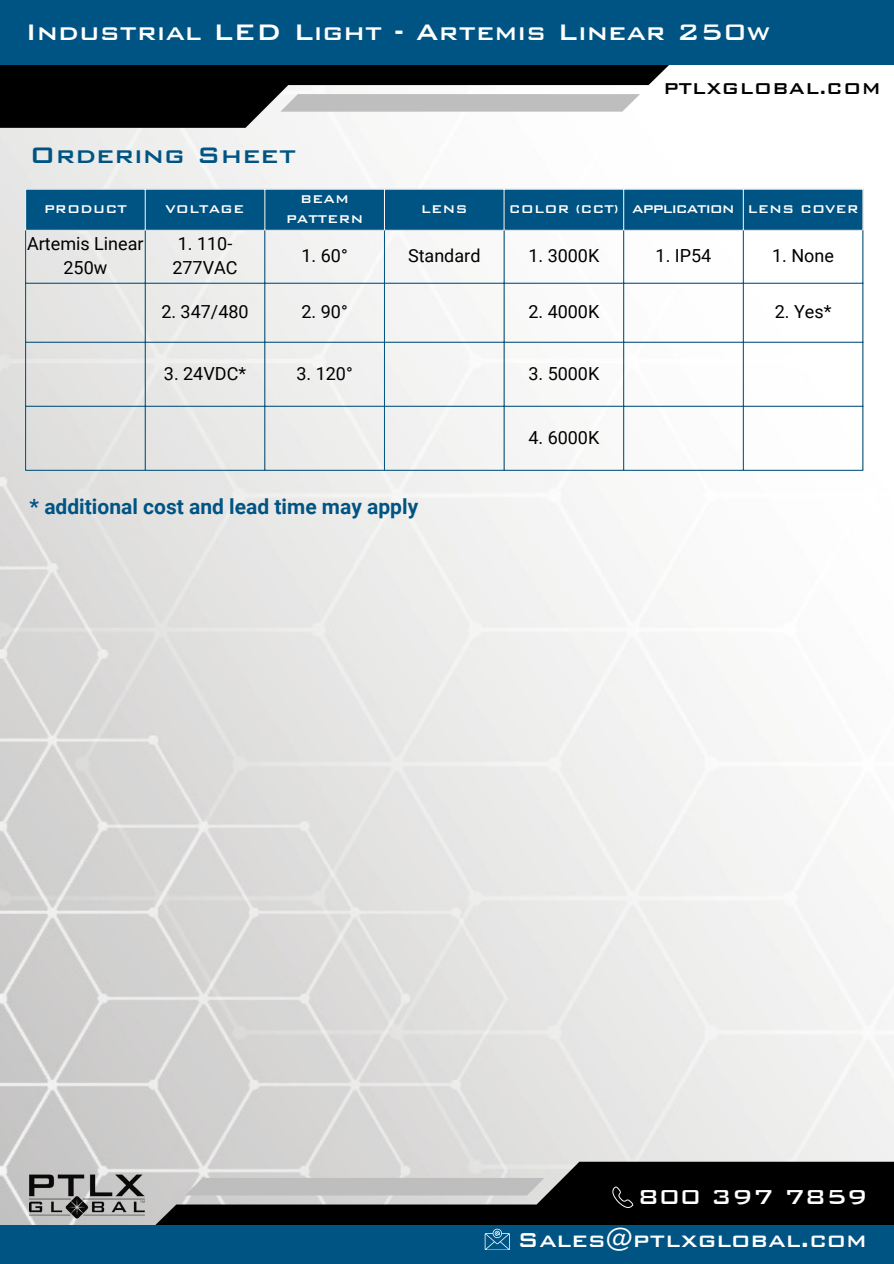
<style>
.page{position:relative;width:894px;height:1264px;background:#fff}
.page>*{position:absolute;margin:0;border:0;box-sizing:border-box;transform-origin:0 0}
.t1{font:500 30px "Bank Gothic BT";color:#fff}
.t2{font:500 30px "Bank Gothic BT";color:#005483}
.t3{font:500 27px "Bank Gothic BT";color:#fff}
.t4{font:700 21px "Roboto";color:#005483}
.t5{font:500 21px "Bank Gothic BT";color:#000}
.t6{font:18px/24.8px "Roboto";color:#000;text-align:center}
.t7{font:500 15px/20.2px "Bank Gothic BT";color:#fff;text-align:center}
.t8{font:500 15px "Bank Gothic BT";letter-spacing:-.08em;color:#fff}
</style>
<div class="page">
<img style="left:0;top:127px;width:893px;height:1136px">
<svg style="left:152px;top:1161px;width:741px;height:63px;background:#3f3f3f"></svg>
<div style="left:0;top:1224px;width:893px;height:38px;background:#005483"></div>
<svg style="left:185px;top:1177px;width:359px;height:18px;background:#c0c0c0"></svg>
<div style="left:0;top:27px;width:893px;height:38px;background:#005483"></div>
<svg style="left:0;top:65px;width:669px;height:62px"></svg>
<svg style="left:612px;top:1185px;width:21px;height:22px"></svg>
<div style="left:0;top:0;width:893px;height:38px;background:#005483"></div>
<svg style="left:484px;top:1228px;width:26px;height:21px"></svg>
<img style="left:30px;top:1174px;width:114px;height:43px">
<div style="left:26px;top:190px;width:836px;height:40px;background:#005483"></div>
<hr style="left:25px;top:189px;width:1px;height:41px;background:#fff">
<hr style="left:145px;top:189px;width:1px;height:41px;background:#fff">
<hr style="left:264px;top:189px;width:1px;height:41px;background:#fff">
<hr style="left:384px;top:189px;width:1px;height:41px;background:#fff">
<hr style="left:503px;top:189px;width:1px;height:41px;background:#fff">
<hr style="left:623px;top:189px;width:1px;height:41px;background:#fff">
<hr style="left:742px;top:189px;width:1px;height:41px;background:#fff">
<hr style="left:862px;top:189px;width:1px;height:41px;background:#fff">
<hr style="left:25px;top:189px;width:837px;height:1px;background:#fff">
<hr style="left:25px;top:230px;width:837px;height:1px;background:#fff">
<hr style="left:25px;top:230px;width:1px;height:240px;background:#005483">
<hr style="left:145px;top:230px;width:1px;height:240px;background:#005483">
<hr style="left:264px;top:230px;width:1px;height:240px;background:#005483">
<hr style="left:384px;top:230px;width:1px;height:240px;background:#005483">
<hr style="left:503px;top:230px;width:1px;height:240px;background:#005483">
<hr style="left:623px;top:230px;width:1px;height:240px;background:#005483">
<hr style="left:742px;top:230px;width:1px;height:240px;background:#005483">
<hr style="left:862px;top:230px;width:1px;height:240px;background:#005483">
<hr style="left:25px;top:283px;width:837px;height:1px;background:#005483">
<hr style="left:25px;top:342px;width:837px;height:1px;background:#005483">
<hr style="left:25px;top:406px;width:837px;height:1px;background:#005483">
<hr style="left:25px;top:470px;width:837px;height:1px;background:#005483">
<p class="t1" style="left:25px;top:15px;width:746px">Industrial LED Light - Artemis Linear 250w</p>
<p class="t2" style="left:30px;top:139px;width:268px">Ordering Sheet</p>
<p class="t5" style="left:663px;top:77px;width:219px">PTLXGLOBAL.COM</p>
<p class="t7" style="left:44px;top:199px;width:85px">PRODUCT</p>
<h4 class="t7" style="left:166px;top:199px;width:80px">VOLTAGE</h4>
<h1 class="t7" style="left:285px;top:188px;width:79px">BEAM<br>PATTERN</h1>
<p class="t7" style="left:421px;top:199px;width:48px">LENS</p>
<p class="t7" style="left:509px;top:199px;width:111px">COLOR (CCT)</p>
<p class="t8" style="left:632px;top:201px;width:104px">APPLICATION</p>
<p class="t7" style="left:747px;top:199px;width:113px">LENS COVER</p>
<p class="t6" style="left:27px;top:231px;width:118px">Artemis Linear<br>250w</p>
<p class="t6" style="left:172px;top:231px;width:67px;text-align:left">1. 110-<br>277VAC</p>
<p class="t6" style="left:301px;top:243px;width:48px">1. 60°</p>
<p class="t6" style="left:408px;top:243px;width:74px">Standard</p>
<p class="t6" style="left:528px;top:243px;width:72px">1. 3000K</p>
<p class="t6" style="left:655px;top:243px;width:57px">1. IP54</p>
<p class="t6" style="left:772px;top:243px;width:63px">1. None</p>
<p class="t6" style="left:161px;top:300px;width:89px">2. 347/480</p>
<p class="t6" style="left:301px;top:300px;width:48px">2. 90°</p>
<p class="t6" style="left:528px;top:300px;width:72px">2. 4000K</p>
<p class="t6" style="left:774px;top:300px;width:58px">2. Yes*</p>
<p class="t6" style="left:164px;top:361px;width:84px">3. 24VDC*</p>
<p class="t6" style="left:296px;top:361px;width:58px">3. 120°</p>
<p class="t6" style="left:528px;top:361px;width:72px">3. 5000K</p>
<p class="t4" style="left:30px;top:494px;width:390px">* additional cost and lead time may apply</p>
<p class="t6" style="left:528px;top:425px;width:72px">4. 6000K</p>
<p class="t3" style="left:638px;top:1182px;width:231px">800 397 7859</p>
<p class="t3" style="left:517px;top:1224px;width:351px">Sales@ptlxglobal.com</p>
</div>
